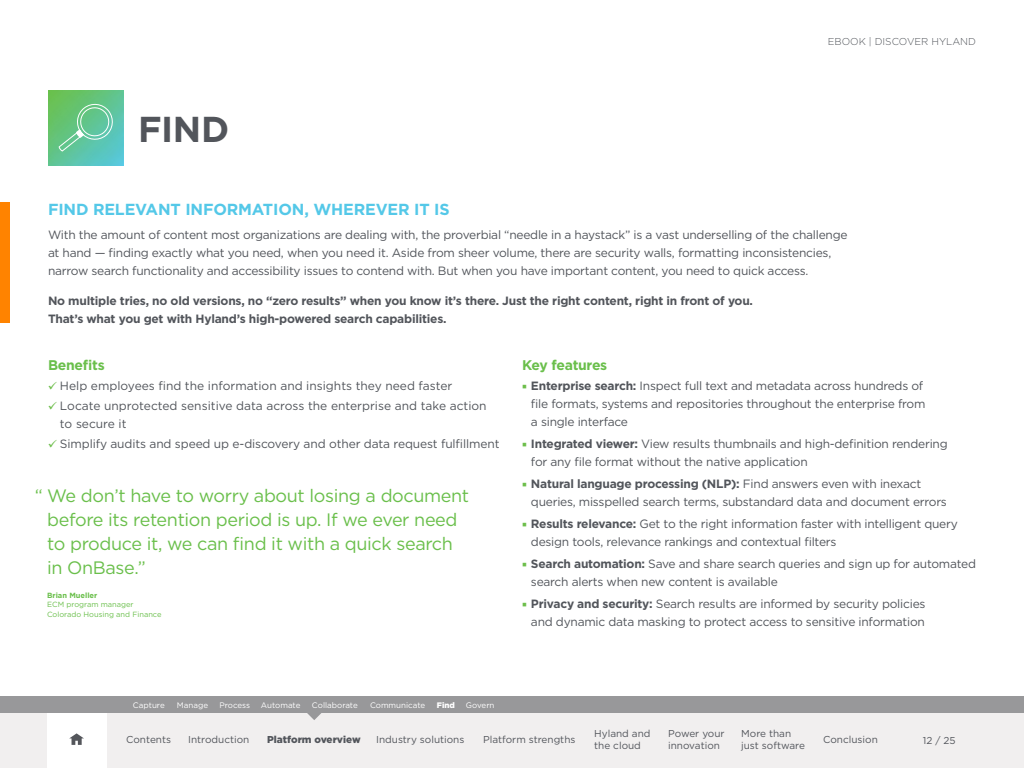
<style>
.page{position:relative;width:1024px;height:768px;background:#fff}
.page>*{position:absolute;margin:0;border:0;box-sizing:border-box;transform-origin:0 0}
.t1{font:700 36px "Gotham";color:#52555b}
.t2{font:18px/24px "Gotham";letter-spacing:-.02em;color:#6abf4b}
.t3{font:700 16px "Gotham";letter-spacing:-.01em;color:#54c8e8}
.t4{font:700 14px "Gotham";letter-spacing:-.02em;color:#6abf4b}
.t5{font:12px/18px "Gotham";letter-spacing:-.02em;color:#52555b}
.t6{font:700 12px/18px "Gotham";letter-spacing:-.02em;color:#52555b}
.t7{font:12px/20px "Gotham";color:#52555b}
.t8{font:10px/12px "Gotham";color:#52555b}
.t9{font:300 10px "Gotham";color:#52555b}
.t10{font:900 10px "Gotham";color:#52555b}
.t11{font:8px "Gotham";color:#fff}
.t12{font:900 8px "Gotham";color:#fff}
.t13{font:7.5px/9.5px "Gotham";color:#6abf4b}
.t14{font:700 7.5px "Gotham";color:#6abf4b}
.s1{font-weight:700}
</style>
<div class="page">
<div style="left:0;top:713px;width:1024px;height:55px;background:#f1efef"></div>
<div style="left:47px;top:713px;width:59px;height:55px;background:#fff"></div>
<svg style="left:69px;top:733px;width:15px;height:12px"></svg>
<div style="left:0;top:696px;width:1024px;height:17px;background:#98989a"></div>
<svg style="left:307px;top:713px;width:14px;height:7px"></svg>
<div style="left:0;top:202px;width:9px;height:120px;background:#ff8300"></div>
<img style="left:48px;top:90px;width:75px;height:75px">
<svg style="left:58px;top:102px;width:57px;height:50px;background:#6fc99a"></svg>
<h1 class="t1" style="left:138px;top:106px;width:93px">FIND</h1>
<p class="t9" style="left:828px;top:35px;width:150px">EBOOK | DISCOVER HYLAND</p>
<h3 class="t3" style="left:48px;top:199px;width:403px">FIND RELEVANT INFORMATION, WHEREVER IT IS</h3>
<p class="t5" style="left:48px;top:225px;width:801px">With the amount of content most organizations are dealing with, the proverbial “needle in a haystack” is a vast underselling of the challenge at hand — finding exactly what you need, when you need it. Aside from sheer volume, there are security walls, formatting inconsistencies, narrow search functionality and accessibility issues to contend with. But when you have important content, you need to quick access.</p>
<p class="t6" style="left:48px;top:291px;width:707px">No multiple tries, no old versions, no “zero results” when you know it’s there. Just the right content, right in front of you.<br>That’s what you get with Hyland’s high-powered search capabilities.</p>
<p class="t4" style="left:48px;top:355px;width:58px">Benefits</p>
<p class="t7" style="left:60px;top:375px;width:428px">Help employees find the information and insights they need faster<br>Locate unprotected sensitive data across the enterprise and take action</p>
<p class="t5" style="left:60px;top:413px;width:441px;line-height:20px">to secure it<br>Simplify audits and speed up e-discovery and other data request fulfillment</p>
<p class="t4" style="left:522px;top:355px;width:87px">Key features</p>
<p class="t5" style="left:531px;top:376px;width:396px"><span class="s1">Enterprise search:</span> Inspect full text and metadata across hundreds of file formats, systems and repositories throughout the enterprise from a single interface</p>
<p class="t5" style="left:531px;top:434px;width:418px"><span class="s1">Integrated viewer:</span> View results thumbnails and high-definition rendering for any file format without the native application</p>
<p class="t5" style="left:531px;top:474px;width:417px"><span class="s1">Natural language processing (NLP):</span> Find answers even with inexact queries, misspelled search terms, substandard data and document errors</p>
<p class="t5" style="left:531px;top:514px;width:428px"><span class="s1">Results relevance:</span> Get to the right information faster with intelligent query design tools, relevance rankings and contextual filters</p>
<p class="t5" style="left:531px;top:554px;width:446px"><span class="s1">Search automation:</span> Save and share search queries and sign up for automated search alerts when new content is available</p>
<p class="t5" style="left:531px;top:594px;width:396px"><span class="s1">Privacy and security:</span> Search results are informed by security policies and dynamic data masking to protect access to sensitive information</p>
<h2 class="t2" style="left:47px;top:483px;width:423px;text-indent:-12px">“ We don’t have to worry about losing a document before its retention period is up. If we ever need to produce it, we can find it with a quick search in OnBase.”</h2>
<p class="t14" style="left:47px;top:590px;width:52px">Brian Mueller</p>
<p class="t13" style="left:47px;top:600px;width:116px">ECM program manager<br>Colorado Housing and Finance</p>
<p class="t11" style="left:133px;top:700px;width:33px">Capture</p>
<p class="t11" style="left:177px;top:700px;width:33px">Manage</p>
<p class="t11" style="left:219px;top:700px;width:32px">Process</p>
<p class="t11" style="left:261px;top:700px;width:41px">Automate</p>
<p class="t11" style="left:312px;top:700px;width:47px">Collaborate</p>
<p class="t11" style="left:370px;top:700px;width:57px">Communicate</p>
<p class="t12" style="left:437px;top:699px;width:20px">Find</p>
<p class="t11" style="left:466px;top:700px;width:30px">Govern</p>
<p class="t8" style="left:126px;top:733px;width:46px">Contents</p>
<p class="t8" style="left:188px;top:733px;width:63px">Introduction</p>
<p class="t10" style="left:267px;top:733px;width:95px">Platform overview</p>
<p class="t8" style="left:376px;top:733px;width:90px">Industry solutions</p>
<p class="t8" style="left:483px;top:733px;width:94px">Platform strengths</p>
<p class="t8" style="left:594px;top:727px;width:58px">Hyland and the cloud</p>
<p class="t8" style="left:668px;top:727px;width:58px">Power your innovation</p>
<p class="t8" style="left:741px;top:727px;width:65px">More than just software</p>
<p class="t8" style="left:823px;top:733px;width:56px">Conclusion</p>
<p class="t8" style="left:923px;top:734px;width:34px">12 / 25</p>
</div>
